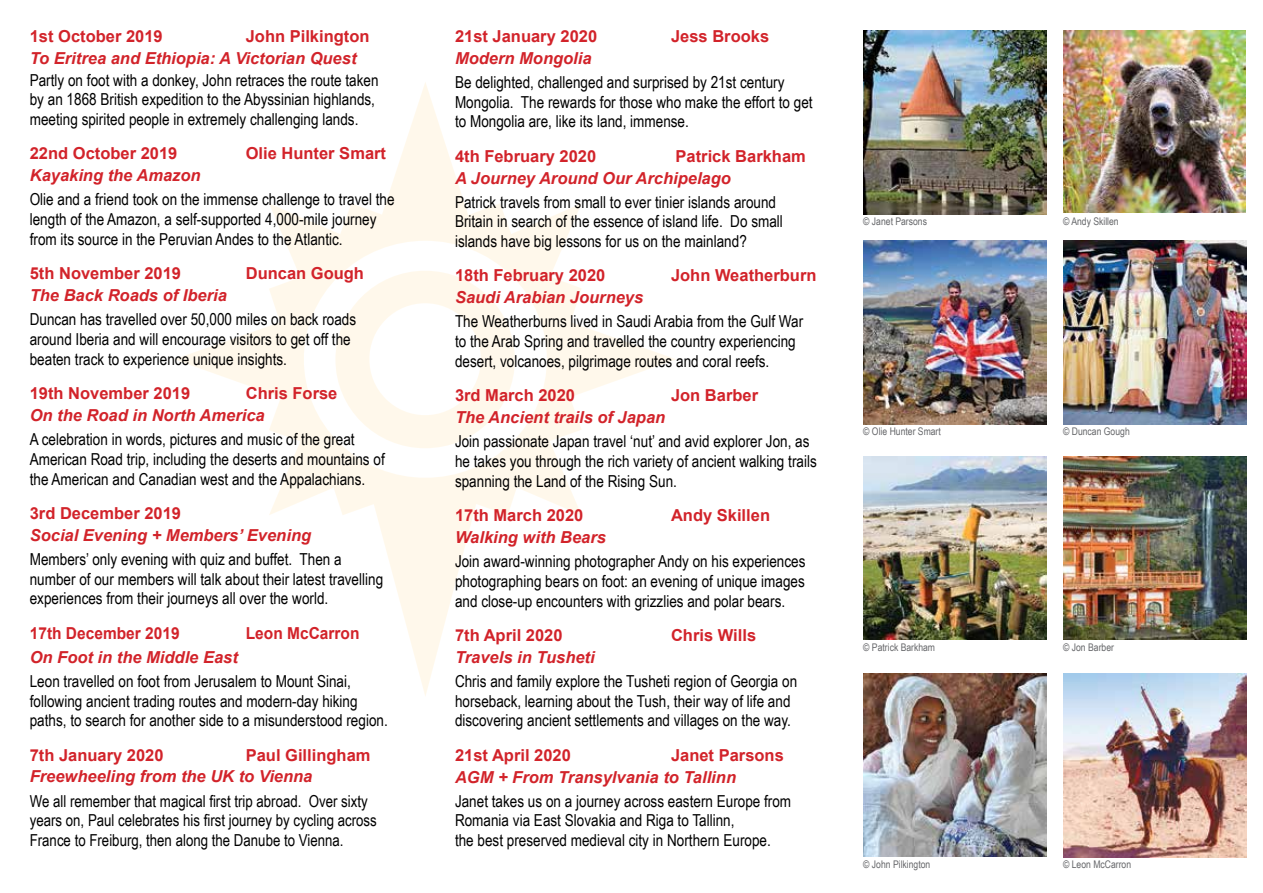
<style>
.page{position:relative;width:1263px;height:893px;background:#fff}
.page>*{position:absolute;margin:0;border:0;box-sizing:border-box;transform-origin:0 0}
.t1{font:16.5px/19.8px "Arial Narrow";color:#000}
.t2{font:700 16.5px "Arial";color:#d2232a}
.t3{font:italic 700 16.5px "Arial";color:#d2232a}
.t4{font:700 16.5px "Arial";color:#d2232a;scale:.94 1}
.t5{font:10.5px "Arial Narrow";color:#656669}
</style>
<div class="page">
<svg style="left:175px;top:82px;width:501px;height:614px"></svg>
<svg style="left:335px;top:271px;width:180px;height:177px"></svg>
<img style="left:1063px;top:241px;width:183px;height:183px">
<img style="left:863px;top:457px;width:183px;height:183px">
<img style="left:1063px;top:674px;width:183px;height:183px">
<img style="left:1063px;top:30px;width:182px;height:183px">
<img style="left:1063px;top:457px;width:183px;height:182px">
<img style="left:863px;top:30px;width:183px;height:184px">
<img style="left:863px;top:241px;width:183px;height:184px">
<img style="left:863px;top:674px;width:183px;height:183px">
<p class="t2" style="left:30px;top:24px;width:134px">1st October 2019</p>
<p class="t2" style="left:246px;top:24px;width:125px">John Pilkington</p>
<p class="t3" style="left:30px;top:47px;width:328px">To Eritrea and Ethiopia: A Victorian Quest</p>
<p class="t1" style="left:30px;top:69px;width:350px">Partly on foot with a donkey, John retraces the route taken by an 1868 British expedition to the Abyssinian highlands, meeting spirited people in extremely challenging lands.</p>
<p class="t2" style="left:30px;top:142px;width:149px">22nd October 2019</p>
<p class="t2" style="left:246px;top:142px;width:142px">Olie Hunter Smart</p>
<p class="t3" style="left:30px;top:165px;width:172px">Kayaking the Amazon</p>
<p class="t1" style="left:30px;top:189px;width:366px">Olie and a friend took on the immense challenge to travel the length of the Amazon, a self-supported 4,000-mile journey from its source in the Peruvian Andes to the Atlantic.</p>
<p class="t2" style="left:30px;top:262px;width:153px">5th November 2019</p>
<p class="t2" style="left:246px;top:262px;width:120px">Duncan Gough</p>
<p class="t3" style="left:30px;top:284px;width:199px">The Back Roads of Iberia</p>
<p class="t1" style="left:30px;top:309px;width:328px">Duncan has travelled over 50,000 miles on back roads around Iberia and will encourage visitors to get off the beaten track to experience unique insights.</p>
<p class="t2" style="left:30px;top:382px;width:162px">19th November 2019</p>
<p class="t2" style="left:246px;top:382px;width:93px">Chris Forse</p>
<p class="t3" style="left:30px;top:404px;width:236px">On the Road in North America</p>
<p class="t1" style="left:30px;top:429px;width:356px">A celebration in words, pictures and music of the great<br>American Road trip, including the deserts and mountains of the American and Canadian west and the Appalachians.</p>
<p class="t2" style="left:30px;top:501px;width:153px">3rd December 2019</p>
<p class="t3" style="left:30px;top:524px;width:283px">Social Evening + Members’ Evening</p>
<p class="t1" style="left:30px;top:548px;width:355px">Members’ only evening with quiz and buffet. Then a number of our members will talk about their latest travelling experiences from their journeys all over the world.</p>
<p class="t4" style="left:30px;top:621px;width:161px">17th December 2019</p>
<p class="t4" style="left:246px;top:621px;width:123px">Leon McCarron</p>
<p class="t3" style="left:30px;top:646px;width:210px">On Foot in the Middle East</p>
<p class="t1" style="left:30px;top:670px;width:360px">Leon travelled on foot from Jerusalem to Mount Sinai, following ancient trading routes and modern-day hiking paths, to search for another side to a misunderstood region.</p>
<p class="t2" style="left:30px;top:743px;width:135px">7th January 2020</p>
<p class="t2" style="left:246px;top:743px;width:126px">Paul Gillingham</p>
<p class="t3" style="left:30px;top:766px;width:284px">Freewheeling from the UK to Vienna</p>
<p class="t1" style="left:30px;top:790px;width:349px">We all remember that magical first trip abroad. Over sixty years on, Paul celebrates his first journey by cycling across<br>France to Freiburg, then along the Danube to Vienna.</p>
<p class="t2" style="left:455px;top:24px;width:144px">21st January 2020</p>
<p class="t2" style="left:671px;top:24px;width:100px">Jess Brooks</p>
<p class="t3" style="left:455px;top:47px;width:138px">Modern Mongolia</p>
<p class="t1" style="left:455px;top:71px;width:359px">Be delighted, challenged and surprised by 21st century<br>Mongolia. The rewards for those who make the effort to get to Mongolia are, like its land, immense.</p>
<p class="t2" style="left:455px;top:144px;width:143px">4th February 2020</p>
<p class="t2" style="left:676px;top:144px;width:132px">Patrick Barkham</p>
<p class="t3" style="left:455px;top:167px;width:277px">A Journey Around Our Archipelago</p>
<p class="t1" style="left:455px;top:191px;width:329px">Patrick travels from small to ever tinier islands around<br>Britain in search of the essence of island life. Do small islands have big lessons for us on the mainland?</p>
<p class="t2" style="left:455px;top:264px;width:152px">18th February 2020</p>
<p class="t2" style="left:671px;top:264px;width:147px">John Weatherburn</p>
<p class="t3" style="left:455px;top:286px;width:190px">Saudi Arabian Journeys</p>
<p class="t1" style="left:455px;top:311px;width:350px">The Weatherburns lived in Saudi Arabia from the Gulf War to the Arab Spring and travelled the country experiencing desert, volcanoes, pilgrimage routes and coral reefs.</p>
<p class="t2" style="left:455px;top:384px;width:122px">3rd March 2020</p>
<p class="t2" style="left:671px;top:384px;width:89px">Jon Barber</p>
<p class="t3" style="left:455px;top:406px;width:212px">The Ancient trails of Japan</p>
<p class="t1" style="left:455px;top:431px;width:363px">Join passionate Japan travel ‘nut’ and avid explorer Jon, as he takes you through the rich variety of ancient walking trails spanning the Land of the Rising Sun.</p>
<p class="t2" style="left:455px;top:504px;width:130px">17th March 2020</p>
<p class="t2" style="left:671px;top:504px;width:101px">Andy Skillen</p>
<p class="t3" style="left:455px;top:526px;width:152px">Walking with Bears</p>
<p class="t1" style="left:455px;top:551px;width:352px;text-align:justify">Join award-winning photographer Andy on his experiences photographing bears on foot: an evening of unique images and close-up encounters with grizzlies and polar bears.</p>
<p class="t2" style="left:455px;top:623px;width:109px">7th April 2020</p>
<p class="t2" style="left:671px;top:623px;width:87px">Chris Wills</p>
<p class="t3" style="left:455px;top:646px;width:141px">Travels in Tusheti</p>
<p class="t1" style="left:455px;top:670px;width:344px">Chris and family explore the Tusheti region of Georgia on horseback, learning about the Tush, their way of life and discovering ancient settlements and villages on the way.</p>
<p class="t2" style="left:455px;top:743px;width:117px">21st April 2020</p>
<p class="t2" style="left:671px;top:743px;width:114px">Janet Parsons</p>
<p class="t3" style="left:455px;top:766px;width:283px">AGM + From Transylvania to Tallinn</p>
<p class="t1" style="left:455px;top:790px;width:338px">Janet takes us on a journey across eastern Europe from<br>Romania via East Slovakia and Riga to Tallinn,<br>the best preserved medieval city in Northern Europe.</p>
<p class="t5" style="left:863px;top:213px;width:65px">© Janet Parsons</p>
<p class="t5" style="left:1063px;top:213px;width:57px">© Andy Skillen</p>
<p class="t5" style="left:863px;top:424px;width:79px">© Olie Hunter Smart</p>
<p class="t5" style="left:1063px;top:424px;width:68px">© Duncan Gough</p>
<p class="t5" style="left:863px;top:640px;width:73px">© Patrick Barkham</p>
<p class="t5" style="left:1063px;top:640px;width:52px">© Jon Barber</p>
<p class="t5" style="left:863px;top:857px;width:69px">© John Pilkington</p>
<p class="t5" style="left:1063px;top:857px;width:70px">© Leon McCarron</p>
</div>
